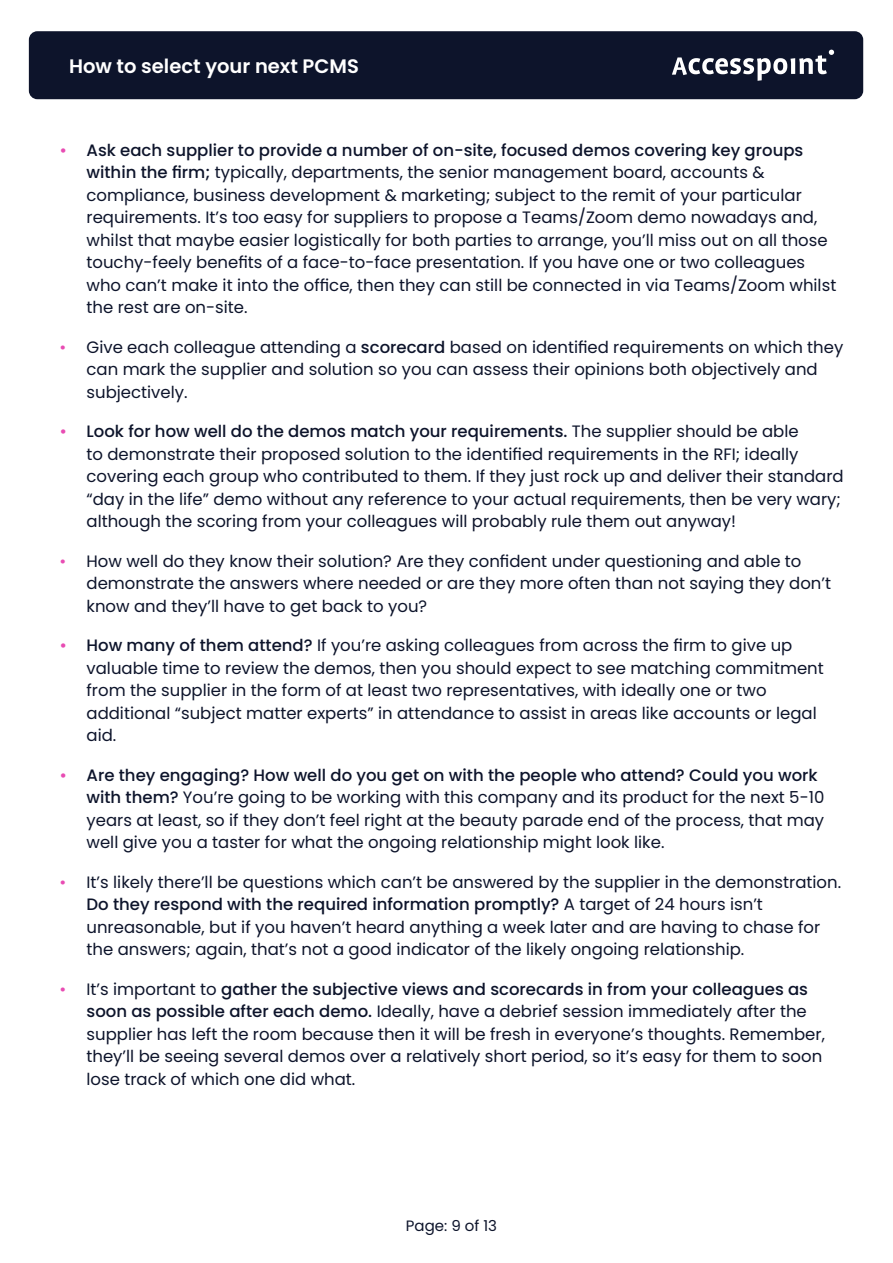
<style>
.page{position:relative;width:893px;height:1263px;background:#fff}
.page>*{position:absolute;margin:0;border:0;box-sizing:border-box;transform-origin:0 0}
.t1{font:600 19.5px "Poppins";color:#fff}
.t2{font:16.5px/22.5px "Poppins";color:#0d142b}
.t3{font:15px "Poppins";color:#0d142b}
.s1{font-weight:500;color:#e84cb3}
.s2{font-weight:500}
.s3{color:#e84cb3}
</style>
<div class="page">
<div style="left:29px;top:31px;width:834px;height:68px;background:#0d142b;border-radius:9px"></div>
<svg style="left:672px;top:50px;width:162px;height:31px"></svg>
<p class="t1" style="left:69px;top:55px;width:291px">How to select your next PCMS</p>
<p class="t2" style="left:87px;top:139px;width:751px;text-indent:-27px"><span class="s1">•</span> <span class="s2">Ask each supplier to provide a number of on-site, focused demos covering key groups within the firm;</span> typically, departments, the senior management board, accounts &amp; compliance, business development &amp; marketing; subject to the remit of your particular requirements. It’s too easy for suppliers to propose a Teams/Zoom demo nowadays and, whilst that maybe easier logistically for both parties to arrange, you’ll miss out on all those touchy-feely benefits of a face-to-face presentation. If you have one or two colleagues who can’t make it into the office, then they can still be connected in via Teams/Zoom whilst the rest are on-site.</p>
<p class="t2" style="left:87px;top:336px;width:758px;text-indent:-27px"><span class="s3">•</span> Give each colleague attending a <span class="s2">scorecard</span> based on identified requirements on which they can mark the supplier and solution so you can assess their opinions both objectively and subjectively.</p>
<p class="t2" style="left:87px;top:420px;width:759px;text-indent:-27px"><span class="s1">•</span> <span class="s2">Look for how well do the demos match your requirements.</span> The supplier should be able<br>to demonstrate their proposed solution to the identified requirements in the RFI; ideally covering each group who contributed to them. If they just rock up and deliver their standard “day in the life” demo without any reference to your actual requirements, then be very wary; although the scoring from your colleagues will probably rule them out anyway!</p>
<p class="t2" style="left:87px;top:550px;width:746px;text-indent:-27px"><span class="s3">•</span> How well do they know their solution? Are they confident under questioning and able to demonstrate the answers where needed or are they more often than not saying they don’t know and they’ll have to get back to you?</p>
<p class="t2" style="left:87px;top:634px;width:739px;text-indent:-27px"><span class="s1">•</span> <span class="s2">How many of them attend?</span> If you’re asking colleagues from across the firm to give up valuable time to review the demos, then you should expect to see matching commitment from the supplier in the form of at least two representatives, with ideally one or two additional “subject matter experts” in attendance to assist in areas like accounts or legal aid.</p>
<p class="t2" style="left:87px;top:764px;width:739px;text-indent:-27px"><span class="s1">•</span> <span class="s2">Are they engaging? How well do you get on with the people who attend? Could you work with them?</span> You’re going to be working with this company and its product for the next 5-10 years at least, so if they don’t feel right at the beauty parade end of the process, that may well give you a taster for what the ongoing relationship might look like.</p>
<p class="t2" style="left:87px;top:871px;width:756px;text-indent:-27px"><span class="s3">•</span> It’s likely there’ll be questions which can’t be answered by the supplier in the demonstration.<br><span class="s2">Do they respond with the required information promptly?</span> A target of 24 hours isn’t unreasonable, but if you haven’t heard anything a week later and are having to chase for the answers; again, that’s not a good indicator of the likely ongoing relationship.</p>
<p class="t2" style="left:87px;top:978px;width:740px;text-indent:-27px"><span class="s3">•</span> It’s important to <span class="s2">gather the subjective views and scorecards in from your colleagues as soon as possible after each demo.</span> Ideally, have a debrief session immediately after the supplier has left the room because then it will be fresh in everyone’s thoughts. Remember, they’ll be seeing several demos over a relatively short period, so it’s easy for them to soon lose track of which one did what.</p>
<p class="t3" style="left:406px;top:1217px;width:93px">Page: 9 of 13</p>
</div>
